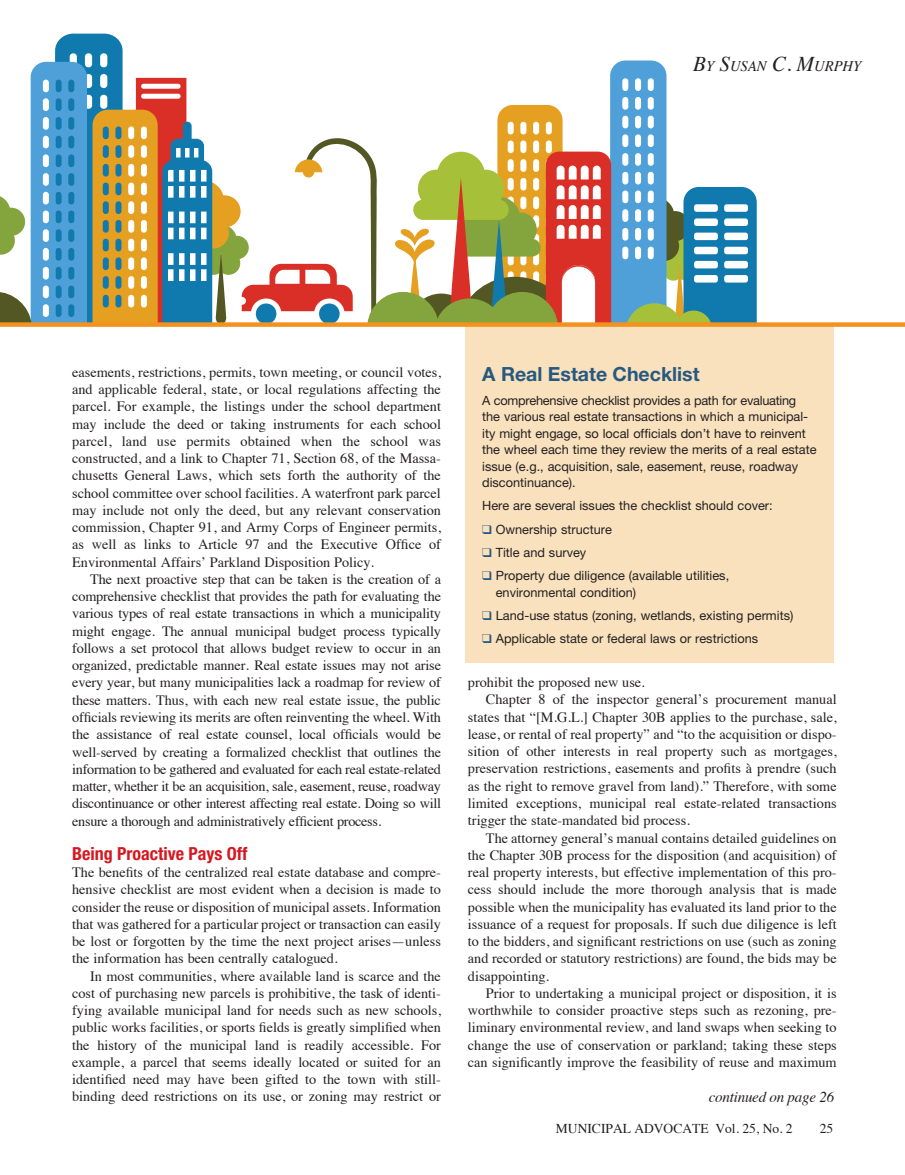
<style>
.page{position:relative;width:905px;height:1175px;background:#fff}
.page>*{position:absolute;margin:0;border:0;box-sizing:border-box;transform-origin:0 0}
.Sidebar_Head{font:700 19.5px "Helvetica Neue";color:#27587f}
.Subhead{font:700 condensed 18px "Helvetica Neue";color:#d7171f}
.Continued_On{font:italic 15px "Times";letter-spacing:-.015em;color:#231f20}
.Byline{font:italic 14.7px "Times";color:#231f20}
.Body_Text_Indent{font:14.25px/17.2px "Times";color:#231f20;text-align:justify}
.t1{font:13.5px "Times";color:#231f20}
.Sidebar_Text_No_Inde{font:12.75px/16.5px "Helvetica Neue";color:#231f20}
.s1{font-size:21px}
.s2{color:#27587f}
</style>
<div class="page">
<svg style="left:0;top:34px;width:756px;height:288px"></svg>
<div style="left:465px;top:323px;width:368px;height:340px;background:#f9e1be"></div>
<div style="left:0;top:322px;width:904px;height:5px;background:#f3921f"></div>
<p class="Byline" style="left:693px;top:53px;width:170px"><span class="s1">B</span>Y <span class="s1">S</span>USAN <span class="s1">C. M</span>URPHY</p>
<p class="Body_Text_Indent" style="left:72px;top:362px;width:370px">easements, restrictions, permits, town meeting, or council votes, and applicable federal, state, or local regulations affecting the parcel. For example, the listings under the school department may include the deed or taking instruments for each school parcel, land use permits obtained when the school was constructed, and a link to Chapter 71, Section 68, of the Massa&shy;chusetts General Laws, which sets forth the authority of the school committee over school facilities. A waterfront park parcel may include not only the deed, but any relevant conservation commission, Chapter 91, and Army Corps of Engineer permits, as well as links to Article 97 and the Executive Office of Environmental Affairs’ Parkland Disposition Policy.</p>
<p class="Body_Text_Indent" style="left:72px;top:569px;width:370px;text-indent:18px">The next proactive step that can be taken is the creation of a comprehensive checklist that provides the path for evaluating the various types of real estate transactions in which a municipality might engage. The annual municipal budget process typically follows a set protocol that allows budget review to occur in an organized, predictable manner. Real estate issues may not arise every year, but many municipalities lack a roadmap for review of these matters. Thus, with each new real estate issue, the public officials reviewing its merits are often reinventing the wheel. With the assistance of real estate counsel, local officials would be well-served by creating a formalized checklist that outlines the information to be gathered and evaluated for each real estate-related matter, whether it be an acquisition, sale, easement, reuse, roadway discontinuance or other interest affecting real estate. Doing so will ensure a thorough and administratively efficient process.</p>
<p class="Subhead" style="left:72px;top:842px;width:177px">Being Proactive Pays Off</p>
<p class="Body_Text_Indent" style="left:72px;top:862px;width:370px">The benefits of the centralized real estate database and compre&shy;hensive checklist are most evident when a decision is made to consider the reuse or disposition of municipal assets. Information that was gathered for a particular project or transaction can easily be lost or forgotten by the time the next project arises—unless the information has been centrally catalogued.</p>
<p class="Body_Text_Indent" style="left:72px;top:966px;width:370px;text-indent:18px">In most communities, where available land is scarce and the cost of purchasing new parcels is prohibitive, the task of identi&shy;fying available municipal land for needs such as new schools, public works facilities, or sports fields is greatly simplified when the history of the municipal land is readily accessible. For example, a parcel that seems ideally located or suited for an identified need may have been gifted to the town with still&shy;binding deed restrictions on its use, or zoning may restrict or</p>
<p class="Sidebar_Head" style="left:482px;top:362px;width:219px">A Real Estate Checklist</p>
<p class="Sidebar_Text_No_Inde" style="left:482px;top:392px;width:336px">A comprehensive checklist provides a path for evaluating the various real estate transactions in which a municipal&shy;ity might engage, so local officials don’t have to reinvent the wheel each time they review the merits of a real estate issue (e.g., acquisition, sale, easement, reuse, roadway discontinuance).</p>
<p class="Sidebar_Text_No_Inde" style="left:482px;top:497px;width:292px">Here are several issues the checklist should cover:</p>
<p class="Sidebar_Text_No_Inde" style="left:482px;top:521px;width:131px"><span class="s2">❑</span> Ownership structure</p>
<p class="Sidebar_Text_No_Inde" style="left:482px;top:544px;width:106px"><span class="s2">❑</span> Title and survey</p>
<p class="Sidebar_Text_No_Inde" style="left:496px;top:567px;width:235px;text-indent:-14px"><span class="s2">❑</span> Property due diligence (available utilities, environmental condition)</p>
<p class="Sidebar_Text_No_Inde" style="left:482px;top:607px;width:313px"><span class="s2">❑</span> Land-use status (zoning, wetlands, existing permits)</p>
<p class="Sidebar_Text_No_Inde" style="left:482px;top:630px;width:277px"><span class="s2">❑</span> Applicable state or federal laws or restrictions</p>
<p class="Body_Text_Indent" style="left:468px;top:672px;width:178px">prohibit the proposed new use.</p>
<p class="Body_Text_Indent" style="left:468px;top:690px;width:370px;text-indent:18px">Chapter 8 of the inspector general’s procurement manual states that “[M.G.L.] Chapter 30B applies to the purchase, sale, lease, or rental of real property” and “to the acquisition or dispo&shy;sition of other interests in real property such as mortgages, preservation restrictions, easements and profits à prendre (such as the right to remove gravel from land).” Therefore, with some limited exceptions, municipal real estate-related transactions trigger the state-mandated bid process.</p>
<p class="Body_Text_Indent" style="left:468px;top:828px;width:370px;text-indent:18px">The attorney general’s manual contains detailed guidelines on the Chapter 30B process for the disposition (and acquisition) of real property interests, but effective implementation of this pro&shy;cess should include the more thorough analysis that is made possible when the municipality has evaluated its land prior to the issuance of a request for proposals. If such due diligence is left to the bidders, and significant restrictions on use (such as zoning and recorded or statutory restrictions) are found, the bids may be disappointing.</p>
<p class="Body_Text_Indent" style="left:468px;top:983px;width:370px;text-indent:18px">Prior to undertaking a municipal project or disposition, it is worthwhile to consider proactive steps such as rezoning, pre&shy;liminary environmental review, and land swaps when seeking to change the use of conservation or parkland; taking these steps can significantly improve the feasibility of reuse and maximum</p>
<p class="Continued_On" style="left:708px;top:1083px;width:127px">continued on page 26</p>
<p class="t1" style="left:556px;top:1115px;width:238px">MUNICIPAL ADVOCATE Vol. 25, No. 2</p>
<p class="t1" style="left:819px;top:1115px;width:15px">25</p>
</div>
